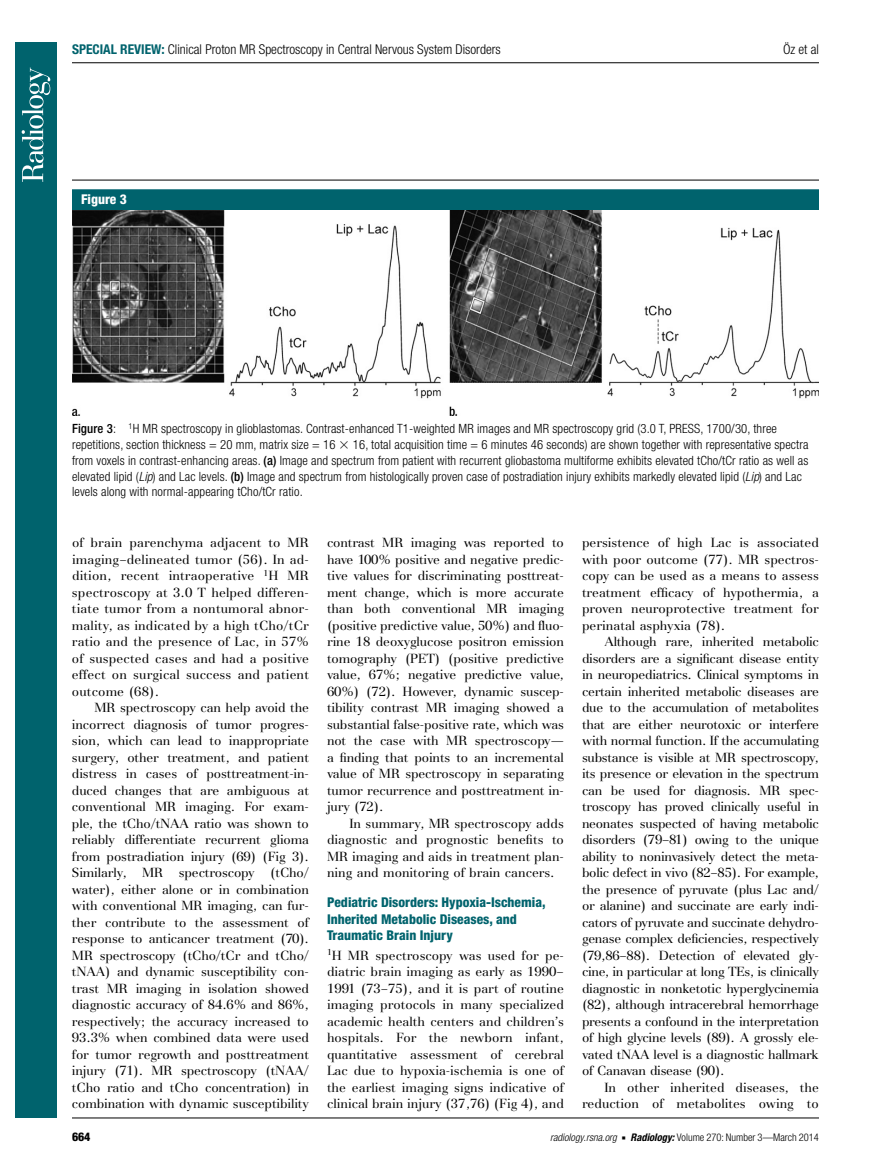
<style>
.page{position:relative;width:891px;height:1175px;background:#fff}
.page>*{position:absolute;margin:0;border:0;box-sizing:border-box;transform-origin:0 0}
.t1{font:800 condensed 13.5px/16.5px "Helvetica Neue";color:#00636d}
.t2{font:300 condensed 13.5px "Helvetica Neue";color:#000}
.t3{font:800 condensed 13.5px "Helvetica Neue";color:#fff}
.t4{font:13.2px/16.5px "AT Basilia";color:#000;text-align:justify}
.t5{font:300 condensed 12.75px/15.8px "Helvetica Neue";letter-spacing:.01em;color:#000}
.t6{font:800 condensed 12px "Helvetica Neue";color:#000}
.t7{font:300 condensed 10.5px "Helvetica Neue";color:#000}
.s1{font-weight:700;color:#00636d}
.s2{font-weight:500}
.s3{font-family:"Universal Greekwith Math Pi";font-weight:400;font-stretch:normal}
.s4{font-style:italic}
.s5{font-family:"Universal Newswith Comm Pi";font-weight:400;font-stretch:normal;font-size:6px}
.s6{font-weight:700;font-style:italic}
</style>
<div class="page">
<hr style="left:72px;top:180px;width:747px;height:1px;background:#000">
<hr style="left:72px;top:1117px;width:747px;height:1px;background:#000">
<hr style="left:72px;top:62px;width:747px;height:1px;background:#000">
<div style="left:72px;top:189px;width:747px;height:21px;background:#00636d"></div>
<img style="left:72px;top:210px;width:747px;height:205px">
<div style="left:15px;top:42px;width:42px;height:1075px;background:#00636d"></div>
<svg style="left:22px;top:68px;width:28px;height:114px"></svg>
<p class="t2" style="left:72px;top:41px;width:430px"><span class="s1">SPECIAL REVIEW:</span> Clinical Proton MR Spectroscopy in Central Nervous System Disorders</p>
<p class="t2" style="left:783px;top:41px;width:37px">Öz et al</p>
<p class="t3" style="left:81px;top:191px;width:47px">Figure 3</p>
<p class="t5" style="left:72px;top:421px;width:738px"><span class="s2">Figure 3</span>: <sup>1</sup>H MR spectroscopy in glioblastomas. Contrast-enhanced T1-weighted MR images and MR spectroscopy grid (3.0 T, PRESS, 1700/30, three repetitions, section thickness = 20 mm, matrix size = 16 <span class="s3">3</span> 16, total acquisition time = 6 minutes 46 seconds) are shown together with representative spectra from voxels in contrast-enhancing areas. <span class="s2">(a)</span> Image and spectrum from patient with recurrent gliobastoma multiforme exhibits elevated tCho/tCr ratio as well as elevated lipid (<span class="s4">Lip</span>) and Lac levels. <span class="s2">(b)</span> Image and spectrum from histologically proven case of postradiation injury exhibits markedly elevated lipid (<span class="s4">Lip</span>) and Lac levels along with normal-appearing tCho/tCr ratio.</p>
<p class="t4" style="left:72px;top:534px;width:239px">of brain parenchyma adjacent to MR imaging–delineated tumor (56). In ad&shy;dition, recent intraoperative <sup>1</sup>H MR spectroscopy at 3.0 T helped differen&shy;tiate tumor from a nontumoral abnor&shy;mality, as indicated by a high tCho/tCr ratio and the presence of Lac, in 57% of suspected cases and had a positive effect on surgical success and patient outcome (68).</p>
<p class="t4" style="left:72px;top:699px;width:239px;text-indent:23px">MR spectroscopy can help avoid the incorrect diagnosis of tumor progres&shy;sion, which can lead to inappropriate surgery, other treatment, and patient distress in cases of posttreatment-in&shy;duced changes that are ambiguous at conventional MR imaging. For exam&shy;ple, the tCho/tNAA ratio was shown to reliably differentiate recurrent glioma from postradiation injury (69) (Fig 3).<br>Similarly, MR spectroscopy (tCho/ water), either alone or in combination with conventional MR imaging, can fur&shy;ther contribute to the assessment of response to anticancer treatment (70).<br>MR spectroscopy (tCho/tCr and tCho/ tNAA) and dynamic susceptibility con&shy;trast MR imaging in isolation showed diagnostic accuracy of 84.6% and 86%, respectively; the accuracy increased to 93.3% when combined data were used for tumor regrowth and posttreatment injury (71). MR spectroscopy (tNAA/ tCho ratio and tCho concentration) in combination with dynamic susceptibility</p>
<p class="t4" style="left:327px;top:534px;width:239px">contrast MR imaging was reported to have 100% positive and negative predic&shy;tive values for discriminating posttreat&shy;ment change, which is more accurate than both conventional MR imaging (positive predictive value, 50%) and fluo&shy;rine 18 deoxyglucose positron emission tomography (PET) (positive predictive value, 67%; negative predictive value, 60%) (72). However, dynamic suscep&shy;tibility contrast MR imaging showed a substantial false-positive rate, which was not the case with MR spectroscopy— a finding that points to an incremental value of MR spectroscopy in separating tumor recurrence and posttreatment in&shy;jury (72).</p>
<p class="t4" style="left:327px;top:815px;width:239px;text-indent:23px">In summary, MR spectroscopy adds diagnostic and prognostic benefits to MR imaging and aids in treatment plan&shy;ning and monitoring of brain cancers.</p>
<p class="t1" style="left:327px;top:894px;width:220px">Pediatric Disorders: Hypoxia-Ischemia,<br>Inherited Metabolic Diseases, and<br>Traumatic Brain Injury</p>
<p class="t4" style="left:327px;top:947px;width:239px"><sup>1</sup>H MR spectroscopy was used for pe&shy;diatric brain imaging as early as 1990– 1991 (73–75), and it is part of routine imaging protocols in many specialized academic health centers and children’s hospitals. For the newborn infant, quantitative assessment of cerebral Lac due to hypoxia-ischemia is one of the earliest imaging signs indicative of clinical brain injury (37,76) (Fig 4), and</p>
<p class="t4" style="left:582px;top:534px;width:239px">persistence of high Lac is associated with poor outcome (77). MR spectros&shy;copy can be used as a means to assess treatment efficacy of hypothermia, a proven neuroprotective treatment for perinatal asphyxia (78).</p>
<p class="t4" style="left:582px;top:633px;width:239px;text-indent:23px">Although rare, inherited metabolic disorders are a significant disease entity in neuropediatrics. Clinical symptoms in certain inherited metabolic diseases are due to the accumulation of metabolites that are either neurotoxic or interfere with normal function. If the accumulating substance is visible at MR spectroscopy, its presence or elevation in the spectrum can be used for diagnosis. MR spec&shy;troscopy has proved clinically useful in neonates suspected of having metabolic disorders (79–81) owing to the unique ability to noninvasively detect the meta&shy;bolic defect in vivo (82–85). For example, the presence of pyruvate (plus Lac and/ or alanine) and succinate are early indi&shy;cators of pyruvate and succinate dehydro&shy;genase complex deficiencies, respectively (79,86–88). Detection of elevated gly&shy;cine, in particular at long TEs, is clinically diagnostic in nonketotic hyperglycinemia (82), although intracerebral hemorrhage presents a confound in the interpretation of high glycine levels (89). A grossly ele&shy;vated tNAA level is a diagnostic hallmark of Canavan disease (90).</p>
<p class="t4" style="left:582px;top:1079px;width:239px;text-align:right">In other inherited diseases, the reduction of metabolites owing to</p>
<p class="t6" style="left:72px;top:1128px;width:20px">664</p>
<p class="t7" style="left:550px;top:1130px;width:270px"><span class="s4">radiology.rsna.org</span> <span class="s5">n</span> <span class="s6">Radiology:</span> Volume 270: Number 3—March 2014</p>
</div>
